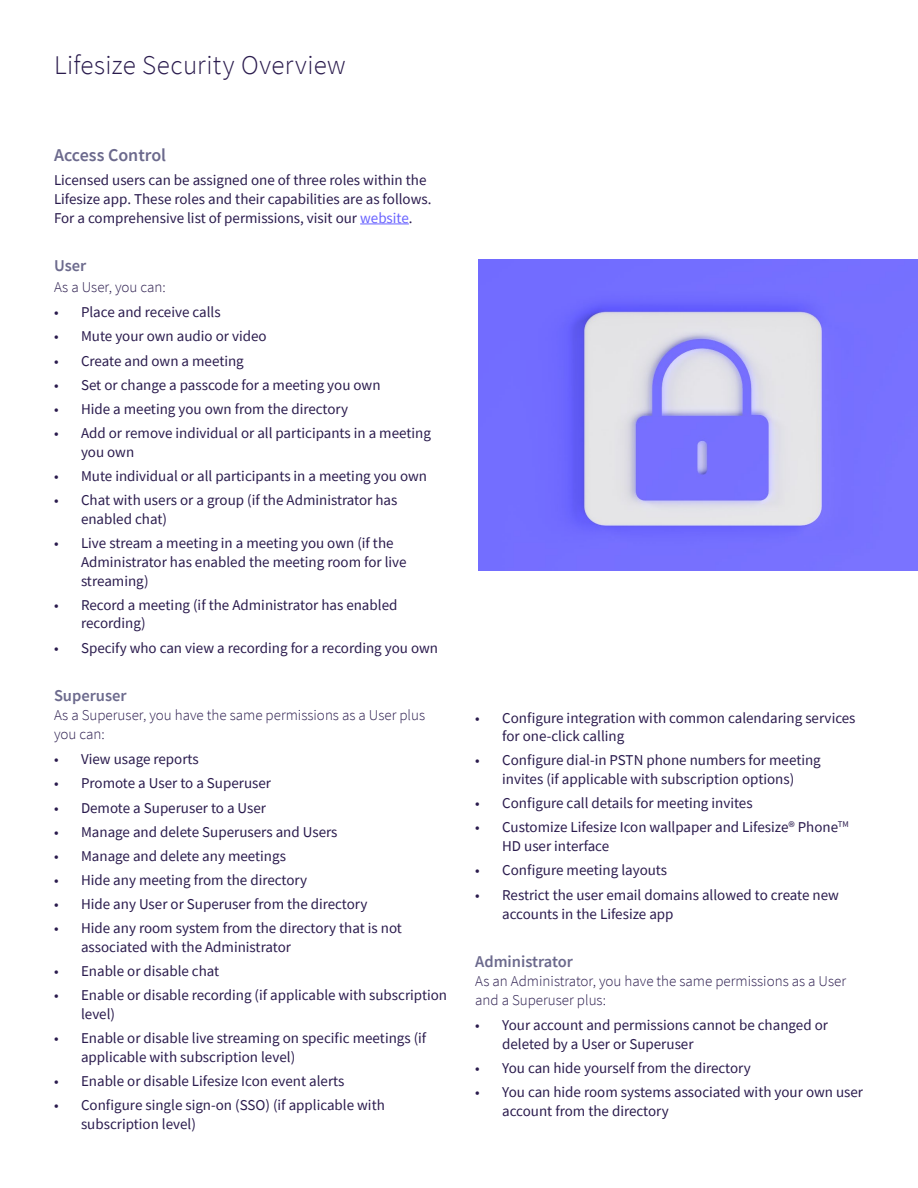
<style>
.page{position:relative;width:918px;height:1188px;background:#fff}
.page>*{position:absolute;margin:0;border:0;box-sizing:border-box;transform-origin:0 0}
.t1{font:300 27px "Source Sans Pro";letter-spacing:.015em;color:#2a1b4d}
.t2{font:600 18px "Source Sans Pro";color:#6c6a8d}
.t3{font:600 16.5px "Source Sans Pro";color:#6c6a8d}
.t4{font:15px/18.8px "Source Sans Pro";color:#2a1b4d}
.t5{font:300 15px/18.8px "Source Sans Pro";color:#2a1b4d}
.s1{color:#6963ff}
</style>
<div class="page">
<img style="left:478px;top:259px;width:440px;height:311px">
<hr style="left:360px;top:224px;width:49px;height:1px;background:#6963ff">
<h1 class="t1" style="left:54px;top:49px;width:293px">Lifesize Security Overview</h1>
<p class="t2" style="left:54px;top:143px;width:114px">Access Control</p>
<p class="t4" style="left:54px;top:171px;width:379px">Licensed users can be assigned one of three roles within the<br>Lifesize app. These roles and their capabilities are as follows.<br>For a comprehensive list of permissions, visit our <span class="s1">website</span>.</p>
<p class="t3" style="left:54px;top:254px;width:34px">User</p>
<p class="t5" style="left:54px;top:277px;width:113px">As a User, you can:</p>
<p class="t4" style="left:54px;top:303px;width:168px">• Place and receive calls</p>
<p class="t4" style="left:54px;top:327px;width:214px">• Mute your own audio or video</p>
<p class="t4" style="left:54px;top:351px;width:191px">• Create and own a meeting</p>
<p class="t4" style="left:54px;top:375px;width:328px">• Set or change a passcode for a meeting you own</p>
<p class="t4" style="left:54px;top:399px;width:296px">• Hide a meeting you own from the directory</p>
<p class="t4" style="left:81px;top:424px;width:351px;text-indent:-27px">• Add or remove individual or all participants in a meeting you own</p>
<p class="t4" style="left:54px;top:467px;width:375px">• Mute individual or all participants in a meeting you own</p>
<p class="t4" style="left:81px;top:491px;width:318px;text-indent:-27px">• Chat with users or a group (if the Administrator has enabled chat)</p>
<p class="t4" style="left:81px;top:534px;width:327px;text-indent:-27px">• Live stream a meeting in a meeting you own (if the<br>Administrator has enabled the meeting room for live streaming)</p>
<p class="t4" style="left:81px;top:595px;width:318px;text-indent:-27px">• Record a meeting (if the Administrator has enabled recording)</p>
<p class="t4" style="left:54px;top:639px;width:386px">• Specify who can view a recording for a recording you own</p>
<p class="t3" style="left:54px;top:685px;width:74px">Superuser</p>
<p class="t5" style="left:54px;top:706px;width:373px">As a Superuser, you have the same permissions as a User plus you can:</p>
<p class="t4" style="left:54px;top:750px;width:146px">• View usage reports</p>
<p class="t4" style="left:54px;top:774px;width:219px">• Promote a User to a Superuser</p>
<p class="t4" style="left:54px;top:798px;width:214px">• Demote a Superuser to a User</p>
<p class="t4" style="left:54px;top:822px;width:285px">• Manage and delete Superusers and Users</p>
<p class="t4" style="left:54px;top:846px;width:234px">• Manage and delete any meetings</p>
<p class="t4" style="left:54px;top:871px;width:255px">• Hide any meeting from the directory</p>
<p class="t4" style="left:54px;top:895px;width:315px">• Hide any User or Superuser from the directory</p>
<p class="t4" style="left:81px;top:919px;width:322px;text-indent:-27px">• Hide any room system from the directory that is not associated with the Administrator</p>
<p class="t4" style="left:54px;top:962px;width:167px">• Enable or disable chat</p>
<p class="t4" style="left:81px;top:986px;width:368px;text-indent:-27px">• Enable or disable recording (if applicable with subscription level)</p>
<p class="t4" style="left:81px;top:1029px;width:347px;text-indent:-27px">• Enable or disable live streaming on specific meetings (if applicable with subscription level)</p>
<p class="t4" style="left:54px;top:1072px;width:292px">• Enable or disable Lifesize Icon event alerts</p>
<p class="t4" style="left:81px;top:1096px;width:305px;text-indent:-27px">• Configure single sign-on (SSO) (if applicable with subscription level)</p>
<p class="t4" style="left:502px;top:708px;width:355px;text-indent:-27px">• Configure integration with common calendaring services for one-click calling</p>
<p class="t4" style="left:475px;top:751px;width:347px;text-align:center">• Configure dial-in PSTN phone numbers for meeting invites (if applicable with subscription options)</p>
<p class="t4" style="left:475px;top:794px;width:279px">• Configure call details for meeting invites</p>
<p class="t4" style="left:502px;top:818px;width:348px;text-indent:-27px">• Customize Lifesize Icon wallpaper and Lifesize® Phone<sup>TM<br></sup>HD user interface</p>
<p class="t4" style="left:475px;top:861px;width:193px">• Configure meeting layouts</p>
<p class="t4" style="left:502px;top:885px;width:338px;line-height:19.5px;text-indent:-27px">• Restrict the user email domains allowed to create new accounts in the Lifesize app</p>
<p class="t3" style="left:475px;top:951px;width:99px">Administrator</p>
<p class="t5" style="left:475px;top:971px;width:372px">As an Administrator, you have the same permissions as a User and a Superuser plus:</p>
<p class="t4" style="left:502px;top:1016px;width:327px;text-indent:-27px">• Your account and permissions cannot be changed or deleted by a User or Superuser</p>
<p class="t4" style="left:475px;top:1058px;width:277px">• You can hide yourself from the directory</p>
<p class="t4" style="left:502px;top:1083px;width:362px;text-indent:-27px">• You can hide room systems associated with your own user account from the directory</p>
</div>
